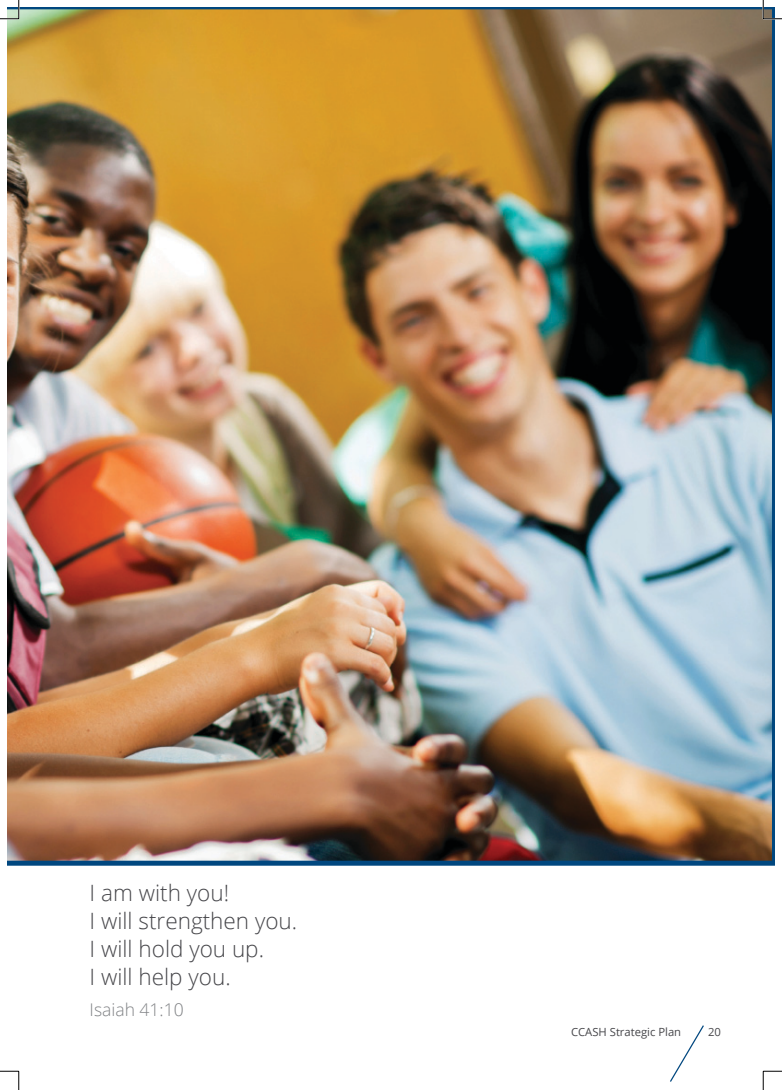
<style>
.page{position:relative;width:782px;height:1090px;background:#fff}
.page>*{position:absolute;margin:0;border:0;box-sizing:border-box;transform-origin:0 0}
.t1{font:300 22.5px/28.1px "Open Sans";color:#46464a}
.t2{font:300 17.5px "Open Sans";color:#808285}
.t3{font:11.25px "Open Sans";color:#46464a}
</style>
<div class="page">
<img style="left:8px;top:8px;width:766px;height:858px">
<svg style="left:670px;top:1025px;width:34px;height:57px"></svg>
<svg style="left:0;top:0;width:20px;height:20px"></svg>
<svg style="left:0;top:1070px;width:20px;height:20px"></svg>
<svg style="left:762px;top:0;width:20px;height:20px"></svg>
<svg style="left:762px;top:1070px;width:20px;height:20px"></svg>
<p class="t1" style="left:90px;top:878px;width:209px">I am with you!<br>I will strengthen you.<br>I will hold you up.<br>I will help you.</p>
<p class="t2" style="left:90px;top:998px;width:96px">Isaiah 41:10</p>
<p class="t3" style="left:571px;top:1024px;width:112px">CCASH Strategic Plan</p>
<p class="t3" style="left:708px;top:1024px;width:14px">20</p>
</div>
